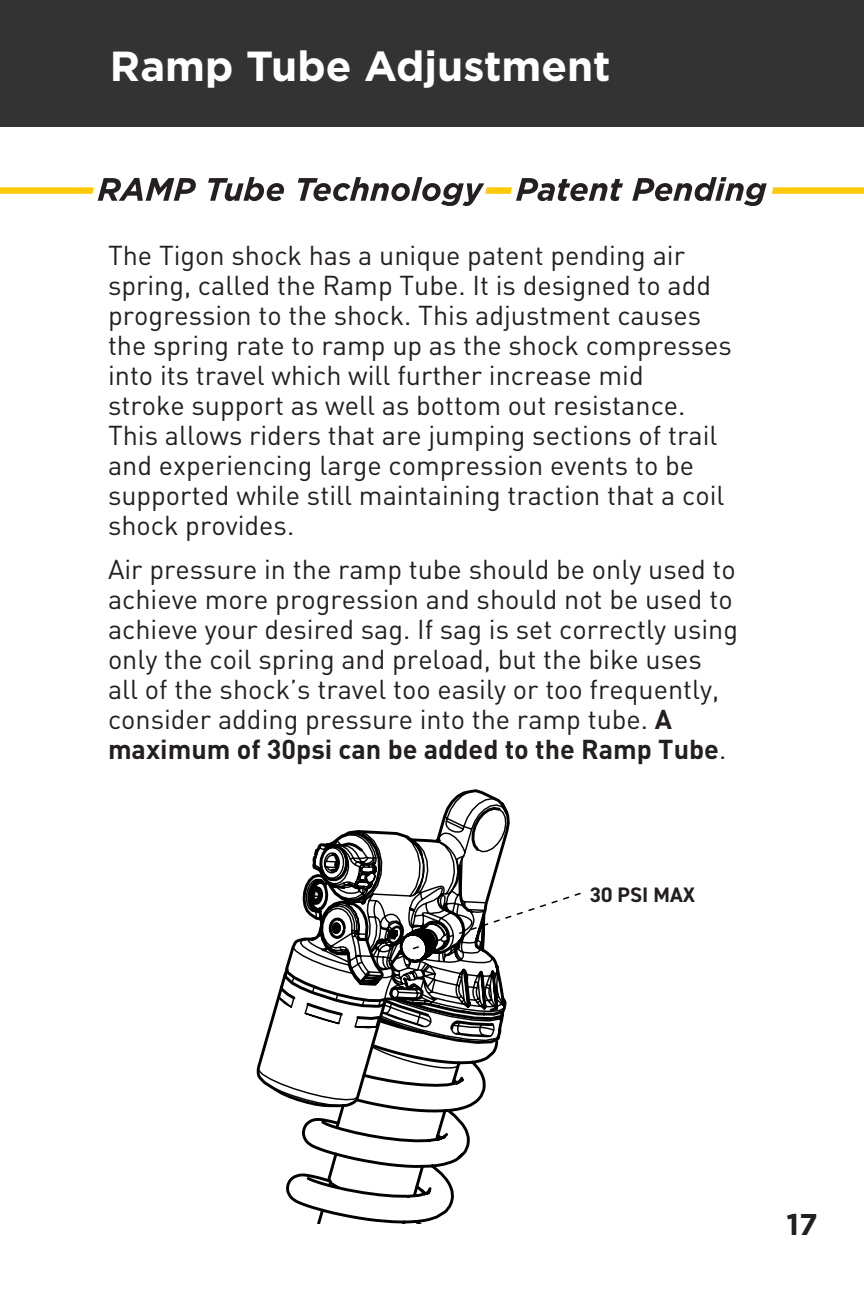
<style>
.page{position:relative;width:864px;height:1296px;background:#fff}
.page>*{position:absolute;margin:0;border:0;box-sizing:border-box;transform-origin:0 0}
.t1{font:700 42px "Gotham";color:#fff}
.t2{font:700 30px "Gotham";color:#231f20}
.t3{font:27px/30px "DIN";color:#231f20}
.t4{font:700 21px "DIN2014";color:#231f20}
.s1{font-weight:700}
</style>
<div class="page">
<div style="left:0;top:0;width:864px;height:126px;background:#323332"></div>
<svg style="left:208px;top:177px;width:76px;height:24px"></svg>
<svg style="left:632px;top:177px;width:232px;height:29px"></svg>
<svg style="left:0;top:178px;width:196px;height:23px"></svg>
<svg style="left:298px;top:177px;width:325px;height:29px"></svg>
<svg style="left:445px;top:789px;width:63px;height:22px"></svg>
<svg style="left:286px;top:1143px;width:184px;height:81px"></svg>
<svg style="left:256px;top:811px;width:325px;height:332px"></svg>
<p class="t1" style="left:110px;top:39px;width:502px">Ramp Tube Adjustment</p>
<p class="t3" style="left:108px;top:240px;width:625px">The Tigon shock has a unique patent pending air spring, called the Ramp Tube. It is designed to add progression to the shock. This adjustment causes the spring rate to ramp up as the shock compresses into its travel which will further increase mid<br>stroke support as well as bottom out resistance.<br>This allows riders that are jumping sections of trail and experiencing large compression events to be supported while still maintaining traction that a coil shock provides.</p>
<p class="t3" style="left:108px;top:554px;width:632px">Air pressure in the ramp tube should be only used to achieve more progression and should not be used to achieve your desired sag. If sag is set correctly using only the coil spring and preload, but the bike uses all of the shock’s travel too easily or too frequently, consider adding pressure into the ramp tube. <span class="s1">A maximum of 30psi can be added to the Ramp Tube</span>.</p>
<p class="t4" style="left:590px;top:880px;width:107px">30 PSI MAX</p>
<p class="t2" style="left:787px;top:1205px;width:33px">17</p>
</div>
